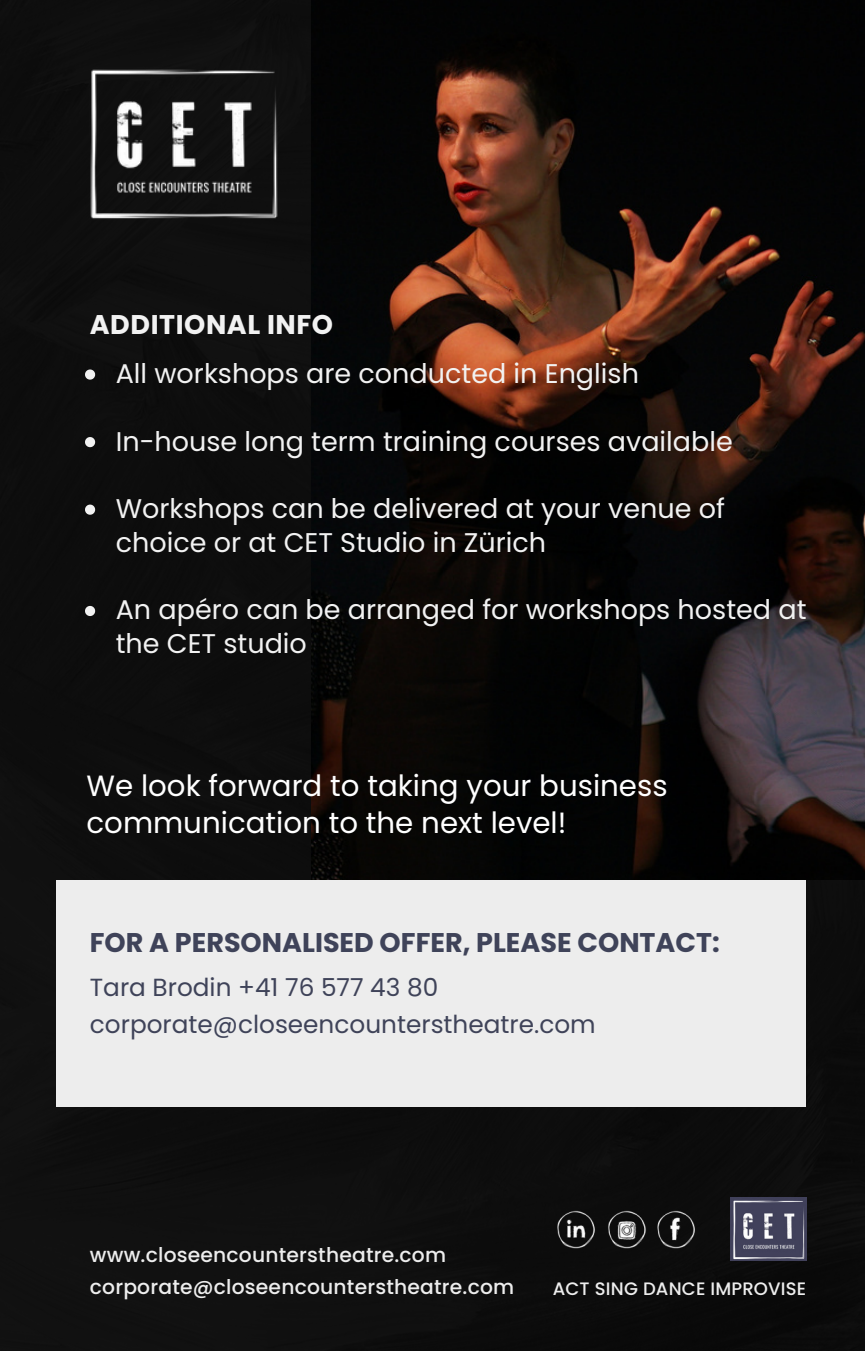
<style>
.page{position:relative;width:865px;height:1351px;background:#fff}
.page>*{position:absolute;margin:0;border:0;box-sizing:border-box;transform-origin:0 0}
.t1{font:29.25px/37.1px "Poppins";color:#fff}
.t2{font:27px/33.8px "Poppins";color:#f2f2f2}
.t3{font:700 27px "Poppins";color:#3f4359}
.t4{font:700 27px "Poppins";letter-spacing:.02em;color:#f2f2f2}
.t5{font:24.75px/37.1px "Poppins";color:#3f4359}
.t6{font:500 20.25px/31.9px "Poppins";letter-spacing:.01em;color:#ededed}
.t7{font:500 18px "Poppins";letter-spacing:.01em;color:#ededed}
</style>
<div class="page">
<div style="left:0;top:0;width:864px;height:1350px;background:#0d0d0d"></div>
<div style="left:56px;top:880px;width:750px;height:227px;background:#ededed"></div>
<img style="left:311px;top:0;width:552px;height:879px">
<svg style="left:85px;top:369px;width:10px;height:10px"></svg>
<svg style="left:85px;top:437px;width:10px;height:10px"></svg>
<svg style="left:85px;top:504px;width:10px;height:10px"></svg>
<svg style="left:85px;top:605px;width:10px;height:11px"></svg>
<img style="left:90px;top:68px;width:190px;height:153px">
<img style="left:552px;top:1205px;width:146px;height:44px">
<img style="left:729px;top:1197px;width:76px;height:62px">
<p class="t4" style="left:90px;top:308px;width:244px">ADDITIONAL INFO</p>
<p class="t2" style="left:116px;top:357px;width:524px">All workshops are conducted in English</p>
<p class="t2" style="left:116px;top:424px;width:618px">In-house long term training courses available</p>
<p class="t2" style="left:116px;top:492px;width:610px">Workshops can be delivered at your venue of choice or at CET Studio in Zürich</p>
<p class="t2" style="left:116px;top:593px;width:692px">An apéro can be arranged for workshops hosted at the CET studio</p>
<p class="t1" style="left:86px;top:766px;width:582px">We look forward to taking your business communication to the next level!</p>
<p class="t3" style="left:90px;top:926px;width:631px">FOR A PERSONALISED OFFER, PLEASE CONTACT:</p>
<p class="t5" style="left:90px;top:968px;width:507px">Tara Brodin +41 76 577 43 80 corporate@closeencounterstheatre.com</p>
<p class="t6" style="left:90px;top:1238px;width:425px">www.closeencounterstheatre.com corporate@closeencounterstheatre.com</p>
<p class="t7" style="left:552px;top:1277px;width:255px">ACT SING DANCE IMPROVISE</p>
</div>
